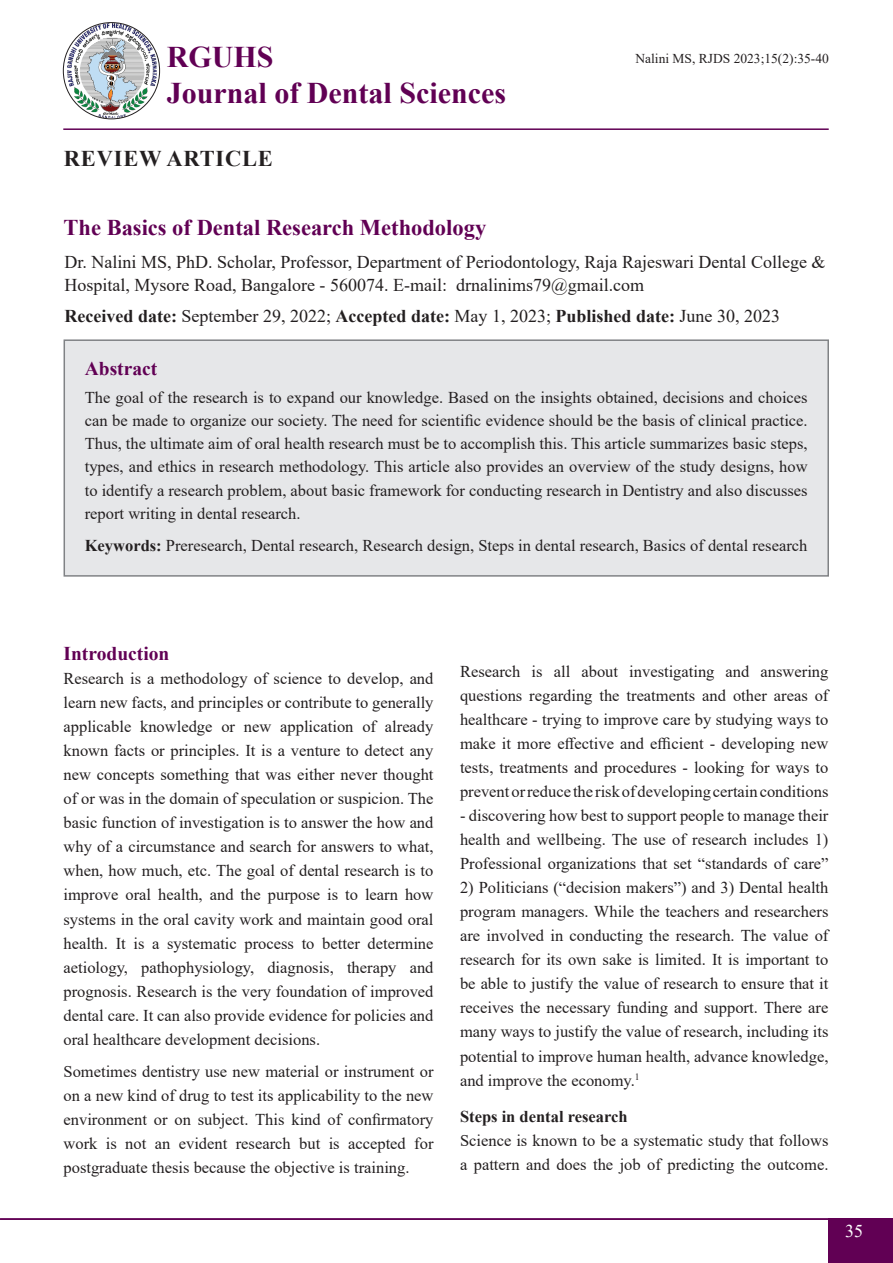
<style>
.page{position:relative;width:893px;height:1263px;background:#fff}
.page>*{position:absolute;margin:0;border:0;box-sizing:border-box;transform-origin:0 0}
.t1{font:700 30px/36px "Times New Roman";color:#610054}
.Heading{font:700 22.5px "Times New Roman";color:#610054}
.t2{font:700 22.5px "Times New Roman";letter-spacing:.035em;color:#231f20}
.Sub_head{font:700 19.5px "Times New Roman";color:#610054}
.Abstract_1{font:700 19.5px "Times New Roman";color:#610054}
.t3{font:18px/22.5px "Times New Roman";color:#231f20}
.t4{font:700 18px "Times New Roman";color:#231f20}
.t5{font:18px "Times New Roman";color:#fff}
.t6{font:16.5px/24px "Times New Roman";color:#231f20;text-align:justify}
.t7{font:700 16.5px "Times New Roman";color:#231f20}
.DOI{font:13.5px "Times New Roman";color:#231f20}
.s1{font-weight:400}
.s2{font-weight:700}
</style>
<div class="page">
<div style="left:828px;top:1218px;width:65px;height:45px;background:#610054"></div>
<hr style="left:0;top:1218px;width:893px;height:2px;background:#610054">
<img style="left:68px;top:23px;width:88px;height:95px">
<hr style="left:63px;top:128px;width:766px;height:2px;background:#610054">
<div style="left:64px;top:339px;width:765px;height:238px;background:#e6e7e9;border:2px solid #808285"></div>
<p class="t1" style="left:167px;top:38px;width:341px">RGUHS<br>Journal of Dental Sciences</p>
<p class="DOI" style="left:635px;top:48px;width:195px">Nalini MS, RJDS 2023;15(2):35-40</p>
<p class="t2" style="left:64px;top:142px;width:210px">REVIEW ARTICLE</p>
<p class="Heading" style="left:64px;top:211px;width:424px">The Basics of Dental Research Methodology</p>
<p class="t3" style="left:65px;top:250px;width:762px">Dr. Nalini MS, PhD. Scholar, Professor, Department of Periodontology, Raja Rajeswari Dental College &amp;<br>Hospital, Mysore Road, Bangalore - 560074. E-mail: drnalinims79@gmail.com</p>
<p class="t4" style="left:65px;top:303px;width:717px">Received date: <span class="s1">September 29, 2022;</span> Accepted date: <span class="s1">May 1, 2023;</span> Published date: <span class="s1">June 30, 2023</span></p>
<p class="Abstract_1" style="left:85px;top:354px;width:74px">Abstract</p>
<p class="t6" style="left:85px;top:385px;width:724px;line-height:23.2px">The goal of the research is to expand our knowledge. Based on the insights obtained, decisions and choices can be made to organize our society. The need for scientific evidence should be the basis of clinical practice.<br>Thus, the ultimate aim of oral health research must be to accomplish this. This article summarizes basic steps, types, and ethics in research methodology. This article also provides an overview of the study designs, how to identify a research problem, about basic framework for conducting research in Dentistry and also discusses report writing in dental research.</p>
<p class="t6" style="left:85px;top:532px;width:724px"><span class="s2">Keywords:</span> Preresearch, Dental research, Research design, Steps in dental research, Basics of dental research</p>
<p class="Sub_head" style="left:64px;top:640px;width:107px">Introduction</p>
<p class="t6" style="left:64px;top:666px;width:371px">Research is a methodology of science to develop, and learn new facts, and principles or contribute to generally applicable knowledge or new application of already known facts or principles. It is a venture to detect any new concepts something that was either never thought of or was in the domain of speculation or suspicion. The basic function of investigation is to answer the how and why of a circumstance and search for answers to what, when, how much, etc. The goal of dental research is to improve oral health, and the purpose is to learn how systems in the oral cavity work and maintain good oral health. It is a systematic process to better determine aetiology, pathophysiology, diagnosis, therapy and prognosis. Research is the very foundation of improved dental care. It can also provide evidence for policies and oral healthcare development decisions.</p>
<p class="t6" style="left:64px;top:1059px;width:371px">Sometimes dentistry use new material or instrument or on a new kind of drug to test its applicability to the new environment or on subject. This kind of confirmatory work is not an evident research but is accepted for postgraduate thesis because the objective is training.</p>
<p class="t6" style="left:460px;top:659px;width:370px">Research is all about investigating and answering questions regarding the treatments and other areas of healthcare - trying to improve care by studying ways to make it more effective and efficient - developing new tests, treatments and procedures - looking for ways to prevent or reduce the risk of developing certain conditions</p>
<p class="t6" style="left:460px;top:803px;width:370px">- discovering how best to support people to manage their health and wellbeing. The use of research includes 1)<br>Professional organizations that set “standards of care”</p>
<p class="t6" style="left:460px;top:875px;width:370px">2) Politicians (“decision makers”) and 3) Dental health program managers. While the teachers and researchers are involved in conducting the research. The value of research for its own sake is limited. It is important to be able to justify the value of research to ensure that it receives the necessary funding and support. There are many ways to justify the value of research, including its potential to improve human health, advance knowledge, and improve the economy.<sup>1</sup></p>
<p class="t7" style="left:460px;top:1105px;width:169px">Steps in dental research</p>
<p class="t6" style="left:460px;top:1128px;width:370px">Science is known to be a systematic study that follows a pattern and does the job of predicting the outcome.</p>
<p class="t5" style="left:845px;top:1218px;width:19px">35</p>
</div>
